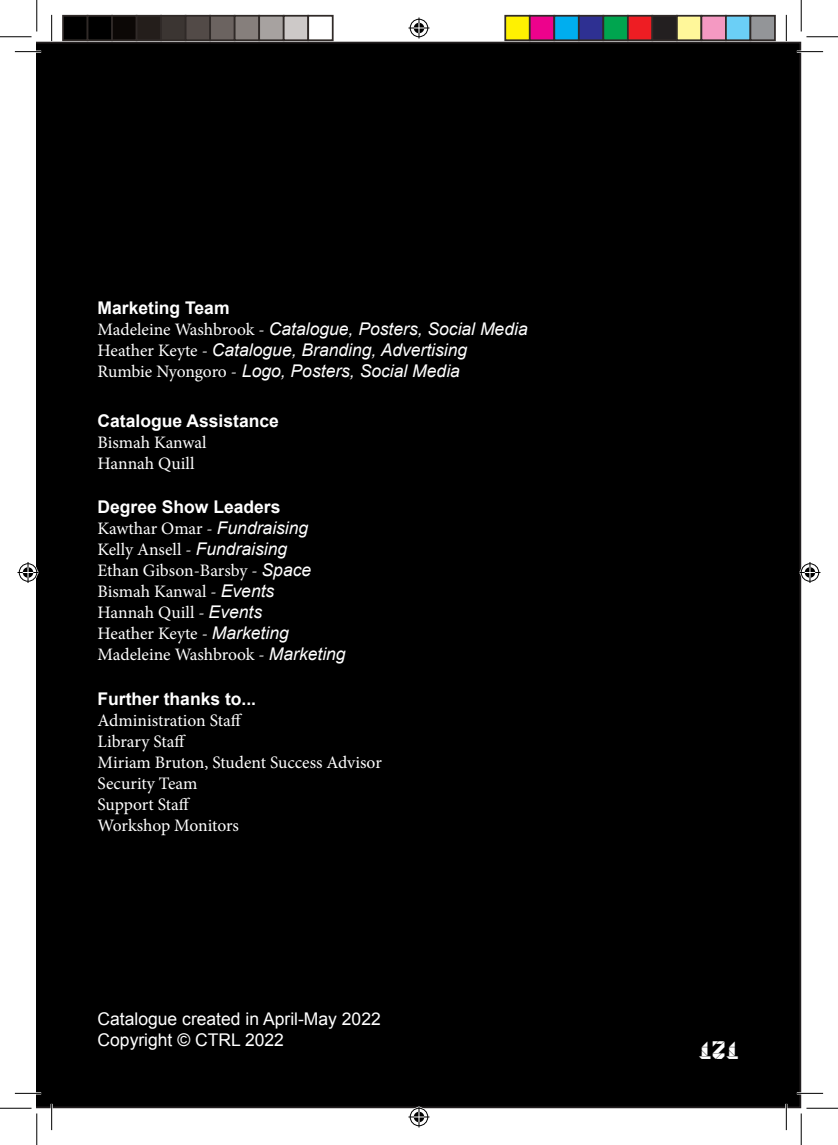
<style>
.page{position:relative;width:838px;height:1145px;background:#fff}
.page>*{position:absolute;margin:0;border:0;box-sizing:border-box;transform-origin:0 0}
.t1{font:900 21px "Vitreous";color:#fff}
.t2{font:17.5px/21px "Minion Pro";letter-spacing:-.005em;color:#fff}
.t3{font:italic 17.5px/21px "Arial";color:#fff}
.t4{font:700 17.5px "Arial";color:#fff}
.t5{font:17.5px/21px "Arial";color:#fff}
.s1{font-weight:700;font-style:normal}
.s2{font-family:"Minion Pro";font-style:normal}
.s3{font-family:"Arial";font-style:italic}
</style>
<div class="page">
<div style="left:37px;top:42px;width:764px;height:1066px;background:#000"></div>
<hr style="left:15px;top:51px;width:26px;height:2px;background:#fff">
<hr style="left:796px;top:51px;width:27px;height:2px;background:#fff">
<hr style="left:15px;top:1092px;width:26px;height:2px;background:#fff">
<hr style="left:796px;top:1092px;width:27px;height:2px;background:#fff">
<hr style="left:51px;top:1104px;width:2px;height:26px;background:#fff">
<hr style="left:785px;top:1104px;width:2px;height:26px;background:#fff">
<svg style="left:15px;top:51px;width:26px;height:1px"></svg>
<svg style="left:796px;top:51px;width:27px;height:1px"></svg>
<svg style="left:15px;top:1093px;width:26px;height:1px"></svg>
<svg style="left:796px;top:1093px;width:27px;height:1px"></svg>
<svg style="left:51px;top:15px;width:1px;height:26px"></svg>
<svg style="left:51px;top:1104px;width:1px;height:26px"></svg>
<svg style="left:786px;top:15px;width:1px;height:26px"></svg>
<svg style="left:786px;top:1104px;width:1px;height:26px"></svg>
<hr style="left:0;top:36px;width:32px;height:1px;background:#000">
<hr style="left:806px;top:36px;width:31px;height:1px;background:#000">
<hr style="left:0;top:1108px;width:32px;height:1px;background:#000">
<hr style="left:806px;top:1108px;width:31px;height:1px;background:#000">
<hr style="left:36px;top:0;width:1px;height:32px;background:#000">
<hr style="left:36px;top:1113px;width:1px;height:32px;background:#000">
<hr style="left:800px;top:0;width:1px;height:32px;background:#000">
<hr style="left:800px;top:1113px;width:1px;height:32px;background:#000">
<svg style="left:408px;top:18px;width:21px;height:21px"></svg>
<svg style="left:408px;top:1106px;width:21px;height:21px"></svg>
<svg style="left:18px;top:562px;width:21px;height:21px"></svg>
<svg style="left:799px;top:562px;width:21px;height:21px"></svg>
<div style="left:63px;top:16px;width:25px;height:24px;background:#000"></div>
<div style="left:62px;top:15px;width:26px;height:26px;border:2px solid #302a28"></div>
<div style="left:88px;top:16px;width:24px;height:24px;background:#000"></div>
<div style="left:87px;top:15px;width:26px;height:26px;border:2px solid #302a28"></div>
<div style="left:112px;top:16px;width:25px;height:24px;background:#0c0806"></div>
<div style="left:111px;top:15px;width:26px;height:26px;border:2px solid #302a28"></div>
<div style="left:137px;top:16px;width:24px;height:24px;background:#241e1b"></div>
<div style="left:136px;top:15px;width:26px;height:26px;border:2px solid #302a28"></div>
<div style="left:161px;top:16px;width:25px;height:24px;background:#3b3532"></div>
<div style="left:160px;top:15px;width:26px;height:26px;border:2px solid #302a28"></div>
<div style="left:186px;top:16px;width:24px;height:24px;background:#524a47"></div>
<div style="left:185px;top:15px;width:26px;height:26px;border:2px solid #302a28"></div>
<div style="left:210px;top:16px;width:25px;height:24px;background:#6b6360"></div>
<div style="left:209px;top:15px;width:26px;height:26px;border:2px solid #302a28"></div>
<div style="left:235px;top:16px;width:24px;height:24px;background:#867f7c"></div>
<div style="left:234px;top:15px;width:26px;height:26px;border:2px solid #302a28"></div>
<div style="left:259px;top:16px;width:25px;height:24px;background:#a7a2a0"></div>
<div style="left:258px;top:15px;width:26px;height:26px;border:2px solid #302a28"></div>
<div style="left:284px;top:16px;width:24px;height:24px;background:#cdc9c8"></div>
<div style="left:283px;top:15px;width:26px;height:26px;border:2px solid #302a28"></div>
<div style="left:307px;top:15px;width:26px;height:26px;border:2px solid #302a28"></div>
<div style="left:505px;top:16px;width:24px;height:24px;background:#fff101"></div>
<div style="left:504px;top:15px;width:26px;height:26px;border:2px solid #302a28"></div>
<div style="left:529px;top:16px;width:25px;height:24px;background:#ed028c"></div>
<div style="left:529px;top:15px;width:26px;height:26px;border:2px solid #302a28"></div>
<div style="left:554px;top:16px;width:24px;height:24px;background:#00aeef"></div>
<div style="left:553px;top:15px;width:26px;height:26px;border:2px solid #302a28"></div>
<div style="left:578px;top:16px;width:25px;height:24px;background:#2e3092"></div>
<div style="left:578px;top:15px;width:26px;height:26px;border:2px solid #302a28"></div>
<div style="left:603px;top:16px;width:24px;height:24px;background:#00a54f"></div>
<div style="left:602px;top:15px;width:26px;height:26px;border:2px solid #302a28"></div>
<div style="left:627px;top:16px;width:25px;height:24px;background:#ee1d23"></div>
<div style="left:627px;top:15px;width:26px;height:26px;border:2px solid #302a28"></div>
<div style="left:652px;top:16px;width:24px;height:24px;background:#231f20"></div>
<div style="left:651px;top:15px;width:26px;height:26px;border:2px solid #302a28"></div>
<div style="left:676px;top:16px;width:25px;height:24px;background:#fff79a"></div>
<div style="left:676px;top:15px;width:26px;height:26px;border:2px solid #302a28"></div>
<div style="left:701px;top:16px;width:24px;height:24px;background:#f499c2"></div>
<div style="left:700px;top:15px;width:26px;height:26px;border:2px solid #302a28"></div>
<div style="left:725px;top:16px;width:25px;height:24px;background:#6bcff6"></div>
<div style="left:725px;top:15px;width:26px;height:26px;border:2px solid #302a28"></div>
<div style="left:750px;top:16px;width:24px;height:24px;background:#939598"></div>
<div style="left:749px;top:15px;width:26px;height:26px;border:2px solid #302a28"></div>
<p class="t3" style="left:98px;top:298px;width:431px"><span class="s1">Marketing Team<br></span><span class="s2">Madeleine Washbrook -</span> Catalogue, Posters, Social Media <span class="s2">Heather Keyte -</span> Catalogue, Branding, Advertising<br><span class="s2">Rumbie Nyongoro -</span> Logo, Posters, Social Media</p>
<p class="t4" style="left:98px;top:409px;width:183px">Catalogue Assistance</p>
<p class="t2" style="left:98px;top:432px;width:111px">Bismah Kanwal<br>Hannah Quill</p>
<p class="t4" style="left:98px;top:495px;width:184px">Degree Show Leaders</p>
<p class="t2" style="left:98px;top:518px;width:249px">Kawthar Omar - <span class="s3">Fundraising<br></span>Kelly Ansell - <span class="s3">Fundraising<br></span>Ethan Gibson-Barsby - <span class="s3">Space<br></span>Bismah Kanwal - <span class="s3">Events<br></span>Hannah Quill - <span class="s3">Events<br></span>Heather Keyte - <span class="s3">Marketing<br></span>Madeleine Washbrook - <span class="s3">Marketing</span></p>
<p class="t4" style="left:98px;top:688px;width:160px">Further thanks to...</p>
<p class="t2" style="left:98px;top:710px;width:286px">Administration Staff<br>Library Staff<br>Miriam Bruton, Student Success Advisor<br>Security Team<br>Support Staff<br>Workshop Monitors</p>
<p class="t5" style="left:98px;top:1008px;width:285px">Catalogue created in April-May 2022<br>Copyright © CTRL 2022</p>
<p class="t1" style="left:698px;top:1041px;width:42px">121</p>
</div>
